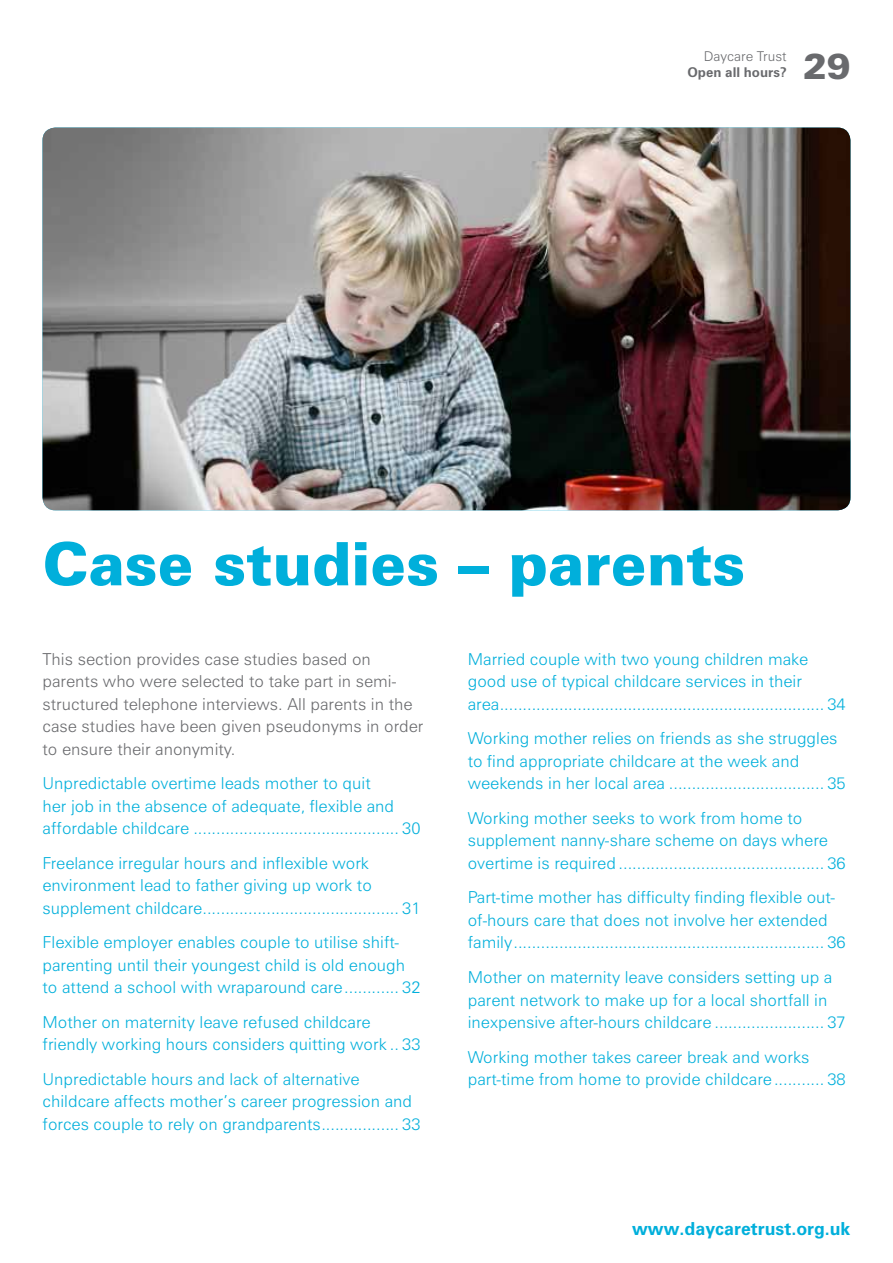
<style>
.page{position:relative;width:893px;height:1263px;background:#fff}
.page>*{position:absolute;margin:0;border:0;box-sizing:border-box;transform-origin:0 0}
.t1{font:900 60px "Zurich BT";color:#00afdb}
.t2{font:900 36px "Zurich BT";color:#696a6d}
.t3{font:700 18px "Zurich BT";color:#00afdb}
.t4{font:300 16.5px/22.5px "Zurich BT";color:#00afdb}
.t5{font:300 16.5px/22.5px "Zurich BT";color:#696a6d}
.t6{font:700 13.5px "Zurich BT";color:#696a6d}
.t7{font:300 13.5px "Zurich BT";color:#696a6d}
</style>
<div class="page">
<img style="left:43px;top:128px;width:807px;height:382px">
<p class="t7" style="left:704px;top:48px;width:84px">Daycare Trust</p>
<p class="t6" style="left:687px;top:64px;width:101px">Open all hours?</p>
<h2 class="t2" style="left:803px;top:45px;width:49px">29</h2>
<h1 class="t1" style="left:42px;top:527px;width:704px">Case studies – parents</h1>
<p class="t5" style="left:43px;top:647px;width:382px">This section provides case studies based on parents who were selected to take part in semi&shy;structured telephone interviews. All parents in the case studies have been given pseudonyms in order to ensure their anonymity.</p>
<p class="t4" style="left:43px;top:772px;width:379px">Unpredictable overtime leads mother to quit<br>her job in the absence of adequate, flexible and affordable childcare ............................................. 30</p>
<p class="t4" style="left:43px;top:852px;width:379px">Freelance irregular hours and inflexible work environment lead to father giving up work to supplement childcare........................................... 31</p>
<p class="t4" style="left:43px;top:931px;width:379px">Flexible employer enables couple to utilise shift&shy;parenting until their youngest child is old enough to attend a school with wraparound care............ 32</p>
<p class="t4" style="left:43px;top:1011px;width:379px">Mother on maternity leave refused childcare friendly working hours considers quitting work .. 33</p>
<p class="t4" style="left:43px;top:1068px;width:379px">Unpredictable hours and lack of alternative childcare affects mother’s career progression and forces couple to rely on grandparents................. 33</p>
<p class="t4" style="left:468px;top:648px;width:379px">Married couple with two young children make good use of typical childcare services in their area....................................................................... 34</p>
<p class="t4" style="left:468px;top:727px;width:379px">Working mother relies on friends as she struggles to find appropriate childcare at the week and weekends in her local area .................................. 35</p>
<p class="t4" style="left:468px;top:807px;width:379px">Working mother seeks to work from home to supplement nanny-share scheme on days where overtime is required ............................................. 36</p>
<p class="t4" style="left:468px;top:886px;width:379px">Part-time mother has difficulty finding flexible out&shy;of-hours care that does not involve her extended family.................................................................... 36</p>
<p class="t4" style="left:468px;top:966px;width:379px">Mother on maternity leave considers setting up a parent network to make up for a local shortfall in inexpensive after-hours childcare ........................ 37</p>
<p class="t4" style="left:468px;top:1045px;width:379px">Working mother takes career break and works part-time from home to provide childcare........... 38</p>
<p class="t3" style="left:632px;top:1217px;width:220px">www.daycaretrust.org.uk</p>
</div>
